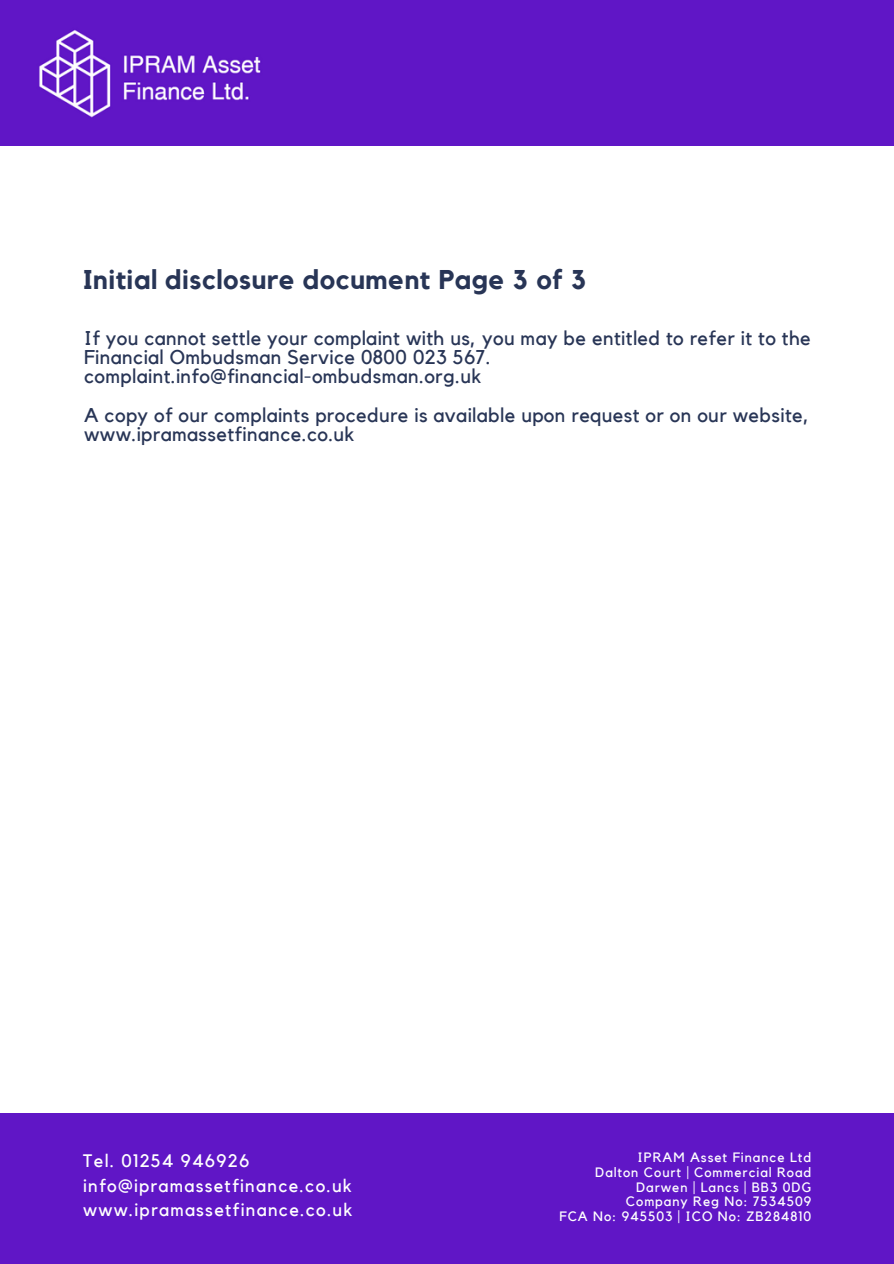
<style>
.page{position:relative;width:894px;height:1264px;background:#fff}
.page>*{position:absolute;margin:0;border:0;box-sizing:border-box;transform-origin:0 0}
.t1{font:700 27px "Kollektif";letter-spacing:.02em;color:#283556}
.t2{font:19.8px/19.2px "Kollektif";letter-spacing:.02em;color:#283556}
.t3{font:18px "Kollektif";letter-spacing:.07em;color:#fff}
.t4{font:13.5px "Kollektif";letter-spacing:.07em;color:#fff}
</style>
<div class="page">
<div style="left:0;top:0;width:893px;height:1263px;background:#6016c6"></div>
<div style="left:0;top:147px;width:893px;height:965px;background:#fff"></div>
<img style="left:39px;top:30px;width:222px;height:88px">
<p class="t1" style="left:83px;top:267px;width:504px">Initial disclosure document Page 3 of 3</p>
<p class="t2" style="left:84px;top:329px;width:728px">If you cannot settle your complaint with us, you may be entitled to refer it to the<br>Financial Ombudsman Service 0800 023 567.</p>
<p class="t2" style="left:84px;top:367px;width:398px">complaint.info@financial-ombudsman.org.uk</p>
<p class="t2" style="left:84px;top:406px;width:726px">A copy of our complaints procedure is available upon request or on our website, www.ipramassetfinance.co.uk</p>
<p class="t3" style="left:83px;top:1152px;width:168px">Tel. 01254 946926</p>
<p class="t3" style="left:83px;top:1176px;width:270px">info@ipramassetfinance.co.uk</p>
<p class="t3" style="left:83px;top:1201px;width:271px">www.ipramassetfinance.co.uk</p>
<p class="t4" style="left:637px;top:1151px;width:175px">IPRAM Asset Finance Ltd</p>
<p class="t4" style="left:595px;top:1165px;width:218px">Dalton Court | Commercial Road</p>
<p class="t4" style="left:636px;top:1180px;width:177px">Darwen | Lancs | BB3 0DG</p>
<p class="t4" style="left:625px;top:1195px;width:187px">Company Reg No: 7534509</p>
<p class="t4" style="left:559px;top:1209px;width:253px">FCA No: 945503 | ICO No: ZB284810</p>
</div>
